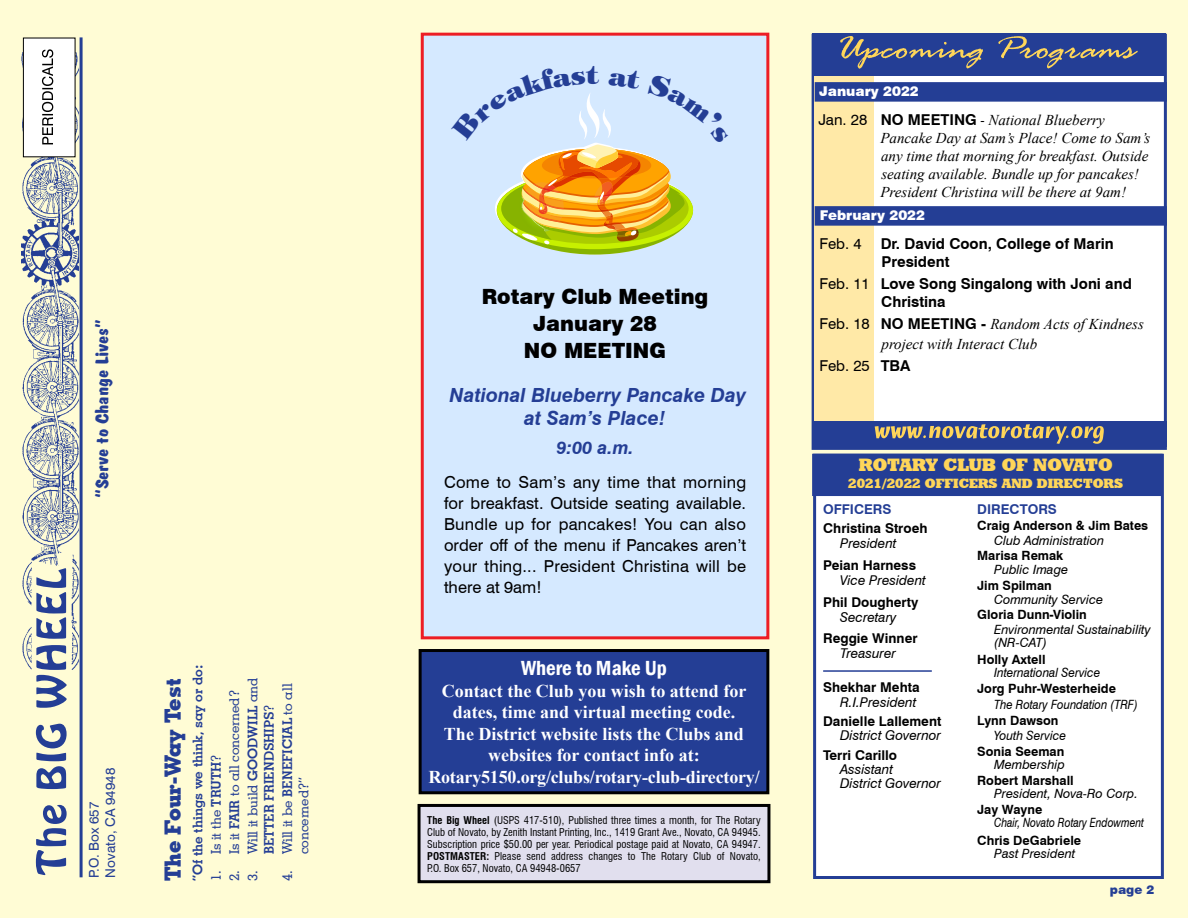
<style>
.page{position:relative;width:1188px;height:918px;background:#fffcd5}
.page>*{position:absolute;margin:0;border:0;box-sizing:border-box;transform-origin:0 0}
.t1{font:800 27px "Tiffany IT Cby BT";color:#243e95}
.t2{font:700 22.5px "Geometric Slab 703 BT Xtra";color:#243e95}
.t3{font:900 21px/27px "Swiss 721 BT";color:#000;text-align:center}
.t4{font:600 condensed 21px "Franklin Gothic";color:#fff}
.t5{font:italic 700 19.5px/23.4px "Swiss 721 BT";color:#243e95;text-align:center}
.t6{font:700 18px/21.6px "Times New Roman";color:#fff;text-align:center}
.t7{font:18px "Dom Bold BT";color:#243e95;scale:1.2 1}
.t8{font:18px "Geometric Slab 712 BT Extra Bold A";color:#ffd659}
.t9{font:italic 700 18px "Swiss 721 BT";color:#243e95}
.t10{font:16.5px/21px "Swiss 721 BT";letter-spacing:.01em;color:#000;text-align:justify}
.t11{font:italic 15px/18px "Times New Roman";color:#000}
.t12{font:700 15px/18px "Swiss 721 BT";color:#000}
.t13{font:15px "Swiss 721 BT";color:#000}
.t14{font:italic 13.5px/13.5px "Swiss 721 BT";color:#000}
.t15{font:700 13.5px "Swiss 721 BT";color:#000}
.t16{font:500 13.5px/16.2px "Geometric Slab 703 BT";color:#243e95}
.t17{font:700 13.5px/16.2px "Geometric Slab 703 BT";color:#243e95;text-align:center}
.t18{font:13.5px "Geometric Slab 712 BT Extra Bold A";color:#ffd659}
.t19{font:13.5px/16.2px "Swiss 721 BT";color:#243e95}
.t20{font:900 13.5px "Swiss 721 BT";color:#fff}
.t21{font:700 13.5px "Swiss 721 BT";color:#243e95}
.t22{font:700 12.75px "Swiss 721 BT";color:#000}
.t23{font:italic 12.75px/13.5px "Swiss 721 BT";color:#000}
.t24{font:italic 12.75px "Swiss 721 BT";color:#000;scale:.81 1}
.t25{font:italic 12.75px "Swiss 721 BT";color:#000;scale:.89 1}
.t26{font:italic 12.75px "Swiss 721 BT";color:#000;scale:.93 1}
.t27{font:italic 12.75px "Swiss 721 BT";color:#000;scale:.95 1}
.t28{font:900 12px "Swiss 721 BT";color:#243e95}
.t29{font:condensed 10.5px/12px "Swiss 721 BT";letter-spacing:.005em;color:#000;text-align:justify}
.s1{font-weight:700}
.s2{font-weight:500}
.s3{font-family:"Swiss 721 BT";font-style:normal}
.s4{font-family:"Swiss 721 BT";font-weight:700;font-style:normal}
.s5{font-family:"Swiss 721 BT";font-style:normal;font-size:13.5px}
.s6{font-weight:400}
</style>
<div class="page">
<hr style="left:80px;top:37px;width:3px;height:840px;background:#243e95">
<img style="left:22px;top:53px;width:56px;height:617px">
<div style="left:23px;top:38px;width:52px;height:119px;background:#fff"></div>
<div style="left:23px;top:38px;width:52px;height:119px;border:1px solid #000"></div>
<svg style="left:42px;top:49px;width:11px;height:95px"></svg>
<svg style="left:36px;top:568px;width:31px;height:307px"></svg>
<div style="left:419px;top:805px;width:350px;height:77px;background:#e1dfee"></div>
<div style="left:418px;top:804px;width:352px;height:79px;border:3px solid #000"></div>
<div style="left:813px;top:454px;width:351px;height:425px;background:#fff;border:3px solid #243e95"></div>
<hr style="left:823px;top:670px;width:109px;height:2px;background:#243e95">
<div style="left:812px;top:454px;width:351px;height:42px;background:#243e95"></div>
<div style="left:422px;top:34px;width:346px;height:604px;background:#d5e9ff"></div>
<div style="left:421px;top:33px;width:348px;height:606px;border:3px solid #ed1d24"></div>
<div style="left:420px;top:651px;width:348px;height:142px;background:#243e95"></div>
<div style="left:419px;top:649px;width:350px;height:145px;border:3px solid #000"></div>
<div style="left:813px;top:35px;width:352px;height:413px;background:#fff"></div>
<div style="left:812px;top:34px;width:355px;height:416px;border:3px solid #243e95"></div>
<div style="left:814px;top:47px;width:60px;height:394px;background:#ffe9a7"></div>
<div style="left:812px;top:33px;width:354px;height:43px;background:#243e95"></div>
<div style="left:813px;top:421px;width:354px;height:26px;background:#243e95"></div>
<svg style="left:840px;top:36px;width:298px;height:33px"></svg>
<svg style="left:875px;top:424px;width:229px;height:20px"></svg>
<div style="left:815px;top:82px;width:352px;height:20px;background:#243e95"></div>
<div style="left:815px;top:206px;width:352px;height:20px;background:#243e95"></div>
<svg style="left:495px;top:93px;width:199px;height:162px"></svg>
<h3 class="t7" style="left:91px;top:498px;width:149px;rotate:-90deg">“Serve to Change Lives”</h3>
<p class="t19" style="left:86px;top:878px;width:111px;rotate:-90deg">P.O. Box 657<br>Novato, CA 94948</p>
<p class="t17" style="left:189px;top:881px;width:218px;rotate:-90deg">“Of the things we think, say or do:</p>
<h2 class="t2" style="left:159px;top:881px;width:204px;rotate:-90deg">The Four-Way Test</h2>
<p class="t16" style="left:208px;top:881px;width:129px;rotate:-90deg">1. Is it the <span class="s1">TRUTH</span>?</p>
<p class="t16" style="left:226px;top:881px;width:193px;rotate:-90deg">2. Is it <span class="s1">FAIR</span> to all concerned?</p>
<p class="t17" style="left:245px;top:881px;width:205px;rotate:-90deg"><span class="s2">3. Will it build</span> GOODWILL <span class="s2">and<br></span>BETTER FRIENDSHIPS<span class="s2">?</span></p>
<p class="t16" style="left:279px;top:854px;width:172px;text-indent:-27px;rotate:-90deg">4. Will it be <span class="s1">BENEFICIAL</span> to all concerned?”</p>
<h1 class="t1" style="left:586px;top:58px;width:13px">t</h1>
<h3 class="t3" style="left:482px;top:283px;width:228px">Rotary Club Meeting<br>January 28<br>NO MEETING</h3>
<h3 class="t5" style="left:450px;top:383px;width:298px">National Blueberry Pancake Day at Sam’s Place!</h3>
<h3 class="t9" style="left:556px;top:436px;width:79px">9:00 a.m.</h3>
<h3 class="t10" style="left:444px;top:472px;width:304px">Come to Sam’s any time that morning for breakfast. Outside seating available.<br>Bundle up for pancakes! You can also order off of the menu if Pancakes aren’t your thing... President Christina will be there at 9am!</h3>
<h3 class="t4" style="left:521px;top:654px;width:147px">Where to Make Up</h3>
<h3 class="t6" style="left:428px;top:679px;width:333px">Contact the Club you wish to attend for dates, time and virtual meeting code.<br>The District website lists the Clubs and websites for contact info at:<br>Rotary5150.org/clubs/rotary-club-directory/</h3>
<p class="t29" style="left:427px;top:814px;width:335px"><span class="s1">The Big Wheel</span> (USPS 417-510), Published three times a month, for The Rotary Club of Novato, by Zenith Instant Printing, Inc., 1419 Grant Ave., Novato, CA 94945.<br>Subscription price $50.00 per year. Periodical postage paid at Novato, CA 94947.<br><span class="s1">POSTMASTER:</span> Please send address changes to The Rotary Club of Novato, P.O. Box 657, Novato, CA 94948-0657</p>
<p class="t20" style="left:819px;top:83px;width:101px">January 2022</p>
<h3 class="t11" style="left:880px;top:110px;width:271px;text-indent:-62px"><span class="s3">Jan. 28</span> <span class="s4">NO MEETING</span> <span class="s5">-</span> National Blueberry Pancake Day at Sam’s Place! Come to Sam’s any time that morning for breakfast. Outside seating available. Bundle up for pancakes!<br>President Christina will be there at 9am!</h3>
<p class="t20" style="left:820px;top:207px;width:107px">February 2022</p>
<h3 class="t13" style="left:820px;top:234px;width:43px">Feb. 4</h3>
<h3 class="t12" style="left:881px;top:234px;width:235px">Dr. David Coon, College of Marin<br>President</h3>
<h3 class="t12" style="left:881px;top:275px;width:252px;text-indent:-62px"><span class="s6">Feb. 11</span> Love Song Singalong with Joni and<br>Christina</h3>
<h3 class="t11" style="left:882px;top:314px;width:264px;line-height:19.8px;text-indent:-62px"><span class="s3">Feb. 18</span> <span class="s4">NO MEETING -</span> Random Acts of Kindness project with Interact Club</h3>
<h3 class="t13" style="left:820px;top:357px;width:92px">Feb. 25 <span class="s1">TBA</span></h3>
<h3 class="t8" style="left:859px;top:454px;width:255px">ROTARY CLUB OF NOVATO</h3>
<p class="t18" style="left:848px;top:475px;width:276px">2021/2022 OFFICERS AND DIRECTORS</p>
<p class="t21" style="left:823px;top:501px;width:70px">OFFICERS</p>
<p class="t15" style="left:823px;top:520px;width:106px">Christina Stroeh</p>
<p class="t14" style="left:840px;top:536px;width:58px">President</p>
<p class="t15" style="left:823px;top:557px;width:94px">Peian Harness</p>
<p class="t14" style="left:840px;top:573px;width:87px">Vice President</p>
<p class="t15" style="left:823px;top:594px;width:97px">Phil Dougherty</p>
<p class="t14" style="left:840px;top:610px;width:58px">Secretary</p>
<p class="t15" style="left:823px;top:630px;width:96px">Reggie Winner</p>
<p class="t14" style="left:840px;top:647px;width:57px">Treasurer</p>
<p class="t15" style="left:823px;top:679px;width:98px">Shekhar Mehta</p>
<p class="t14" style="left:840px;top:695px;width:78px">R.I.President</p>
<p class="t15" style="left:823px;top:713px;width:120px">Danielle Lallement</p>
<p class="t14" style="left:840px;top:729px;width:102px">District Governor</p>
<p class="t15" style="left:823px;top:747px;width:76px">Terri Carillo</p>
<p class="t14" style="left:840px;top:762px;width:102px">Assistant<br>District Governor</p>
<p class="t21" style="left:977px;top:501px;width:81px">DIRECTORS</p>
<p class="t22" style="left:977px;top:518px;width:173px">Craig Anderson &amp; Jim Bates</p>
<p class="t23" style="left:994px;top:534px;width:111px">Club Administration</p>
<p class="t22" style="left:977px;top:547px;width:88px">Marisa Remak</p>
<p class="t23" style="left:994px;top:563px;width:76px">Public Image</p>
<p class="t22" style="left:977px;top:578px;width:76px">Jim Spilman</p>
<p class="t23" style="left:994px;top:593px;width:111px">Community Service</p>
<p class="t22" style="left:977px;top:607px;width:111px">Gloria Dunn-Violin</p>
<p class="t23" style="left:994px;top:622px;width:158px">Environmental Sustainability (NR-CAT)</p>
<p class="t22" style="left:977px;top:652px;width:70px">Holly Axtell</p>
<p class="t26" style="left:994px;top:665px;width:116px">International Service</p>
<p class="t22" style="left:977px;top:681px;width:140px">Jorg Puhr-Westerheide</p>
<p class="t25" style="left:994px;top:696px;width:163px">The Rotary Foundation (TRF)</p>
<p class="t22" style="left:977px;top:713px;width:83px">Lynn Dawson</p>
<p class="t27" style="left:994px;top:728px;width:78px">Youth Service</p>
<p class="t22" style="left:977px;top:743px;width:89px">Sonia Seeman</p>
<p class="t23" style="left:994px;top:758px;width:72px">Membership</p>
<p class="t22" style="left:977px;top:772px;width:98px">Robert Marshall</p>
<p class="t23" style="left:994px;top:787px;width:145px">President, Nova-Ro Corp.</p>
<p class="t22" style="left:977px;top:802px;width:67px">Jay Wayne</p>
<p class="t24" style="left:994px;top:815px;width:187px">Chair, Novato Rotary Endowment</p>
<p class="t22" style="left:977px;top:832px;width:105px">Chris DeGabriele</p>
<p class="t23" style="left:994px;top:847px;width:83px">Past President</p>
<p class="t28" style="left:1110px;top:883px;width:46px">page 2</p>
</div>
